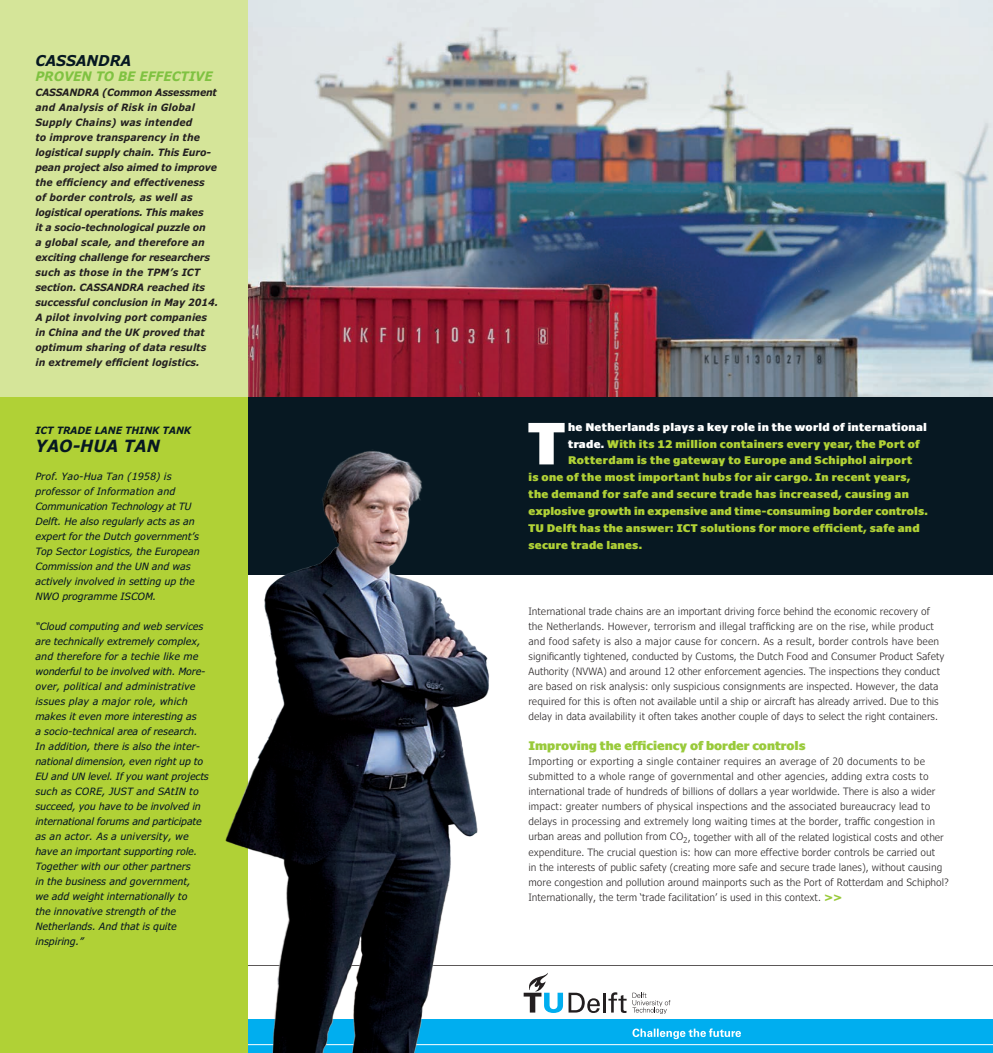
<style>
.page{position:relative;width:993px;height:1053px;background:#fff}
.page>*{position:absolute;margin:0;border:0;box-sizing:border-box;transform-origin:0 0}
.t1{font:900 57px "Tahoma Tu";color:#fff}
.t2{font:italic 700 16.88px "Tahoma Tu";color:#071822}
.t3{font:italic 700 15px "Tahoma Tu";color:#071822}
.t4{font:italic 700 13.12px "Tahoma Tu";letter-spacing:.14em;color:#7fc241}
.t5{font:900 11.88px "Tahoma Tu";color:#99ca3b}
.t6{font:900 10.62px "Tahoma Tu";letter-spacing:.03em;color:#b0d136}
.t7{font:900 10.62px "Tahoma Tu";letter-spacing:.025em;color:#fff}
.t8{font:300 10.12px/15px "Tahoma Tu";color:#231f20}
.t9{font:italic 10.12px/15px "Tahoma Tu";color:#071822}
.t10{font:italic 700 10.12px/15px "Tahoma Tu";letter-spacing:.01em;color:#231f20}
.t11{font:italic 700 10.12px "Tahoma Tu";letter-spacing:.19em;color:#071822}
.s1{color:#fff}
.s2{font-weight:900;color:#99ca3b}
</style>
<div class="page">
<img style="left:248px;top:0;width:744px;height:397px">
<div style="left:237px;top:397px;width:755px;height:177px;background:#071822"></div>
<div style="left:248px;top:1019px;width:744px;height:33px;background:#00aeef"></div>
<hr style="left:248px;top:1044px;width:744px;height:1px;background:#fff">
<svg style="left:632px;top:992px;width:38px;height:21px"></svg>
<hr style="left:602px;top:992px;width:3px;height:20px;background:#231f20">
<svg style="left:608px;top:992px;width:18px;height:20px"></svg>
<svg style="left:523px;top:973px;width:76px;height:39px"></svg>
<svg style="left:632px;top:1028px;width:108px;height:11px"></svg>
<hr style="left:248px;top:965px;width:744px;height:1px;background:#231f20">
<div style="left:0;top:0;width:248px;height:1052px;background:#d5e599"></div>
<div style="left:0;top:397px;width:248px;height:655px;background:#b0d136"></div>
<img style="left:225px;top:451px;width:282px;height:601px">
<h3 class="t3" style="left:35px;top:51px;width:97px">CASSANDRA</h3>
<p class="t4" style="left:35px;top:68px;width:178px">proven to be effective</p>
<p class="t10" style="left:35px;top:85px;width:184px">CASSANDRA (Common Assessment and Analysis of Risk in Global<br>Supply Chains) was intended<br>to improve transparency in the logistical supply chain. This Euro&shy;pean project also aimed to improve the efficiency and effectiveness<br>of border controls, as well as logistical operations. This makes<br>it a socio-technological puzzle on<br>a global scale, and therefore an exciting challenge for researchers such as those in the TPM’s ICT section. CASSANDRA reached its successful conclusion in May 2014.<br>A pilot involving port companies in China and the UK proved that optimum sharing of data results in extremely efficient logistics.</p>
<p class="t11" style="left:35px;top:424px;width:36px">ICT trad</p>
<p class="t11" style="left:85px;top:424px;width:93px">e lane think tank</p>
<h2 class="t2" style="left:35px;top:435px;width:50px">Yao-Hua</h2>
<h2 class="t2" style="left:124px;top:435px;width:13px">Tan</h2>
<p class="t9" style="left:35px;top:468px;width:166px">Prof. Yao-Hua Tan (1958) is professor of Information and<br>Communication Technology at TU<br>Delft. He also regularly acts as an expert for the Dutch government’s<br>Top Sector Logistics, the European<br>Commission and the UN and was actively involved in setting up the<br>NWO programme ISCOM.</p>
<p class="t9" style="left:35px;top:618px;width:175px">“Cloud computing and web services are technically extremely complex, and therefore for a techie like me wonderful to be involved with. More&shy;over, political and administrative issues play a major role, which makes it even more interesting as<br>a socio-technical area of research.<br>In addition, there is also the inter&shy;national dimension, even right up to EU and UN level. If you want projects such as CORE, JUST and SAtIN to succeed, you have to be involved in international forums and participate as an actor. As a university, we have an important supporting role.<br>Together with our other partners<br>in the business and government,<br>we add weight internationally to<br>the innovative strength of the Netherlands. And that is quite inspiring.”</p>
<h1 class="t1" style="left:528px;top:407px;width:38px">T</h1>
<p class="t7" style="left:568px;top:420px;width:360px">he Netherlands plays a key role in the world of international</p>
<p class="t6" style="left:568px;top:437px;width:353px"><span class="s1">trade.</span> With its 12 million containers every year, the Port of</p>
<p class="t6" style="left:568px;top:454px;width:345px">Rotterdam is the gateway to Europe and Schiphol airport</p>
<p class="t6" style="left:528px;top:470px;width:383px">is one of the most important hubs for air cargo. In recent years,</p>
<p class="t6" style="left:528px;top:487px;width:382px">the demand for safe and secure trade has increased, causing an</p>
<p class="t6" style="left:528px;top:504px;width:401px">explosive growth in expensive and time-consuming border controls.</p>
<p class="t6" style="left:528px;top:521px;width:392px">TU Delft has the answer: ICT solutions for more efficient, safe and</p>
<p class="t6" style="left:528px;top:538px;width:115px">secure trade lanes.</p>
<p class="t8" style="left:528px;top:603px;width:417px">International trade chains are an important driving force behind the economic recovery of the Netherlands. However, terrorism and illegal trafficking are on the rise, while product and food safety is also a major cause for concern. As a result, border controls have been significantly tightened, conducted by Customs, the Dutch Food and Consumer Product Safety Authority (NVWA) and around 12 other enforcement agencies. The inspections they conduct are based on risk analysis: only suspicious consignments are inspected. However, the data required for this is often not available until a ship or aircraft has already arrived. Due to this delay in data availability it often takes another couple of days to select the right containers.</p>
<p class="t5" style="left:528px;top:738px;width:279px">Improving the efficiency of border controls</p>
<p class="t8" style="left:528px;top:753px;width:421px">Importing or exporting a single container requires an average of 20 documents to be submitted to a whole range of governmental and other agencies, adding extra costs to international trade of hundreds of billions of dollars a year worldwide. There is also a wider impact: greater numbers of physical inspections and the associated bureaucracy lead to delays in processing and extremely long waiting times at the border, traffic congestion in urban areas and pollution from CO<sub>2</sub>, together with all of the related logistical costs and other expenditure. The crucial question is: how can more effective border controls be carried out<br>in the interests of public safety (creating more safe and secure trade lanes), without causing more congestion and pollution around mainports such as the Port of Rotterdam and Schiphol?<br>Internationally, the term ‘trade facilitation’ is used in this context. <span class="s2">&gt;&gt;</span></p>
</div>
